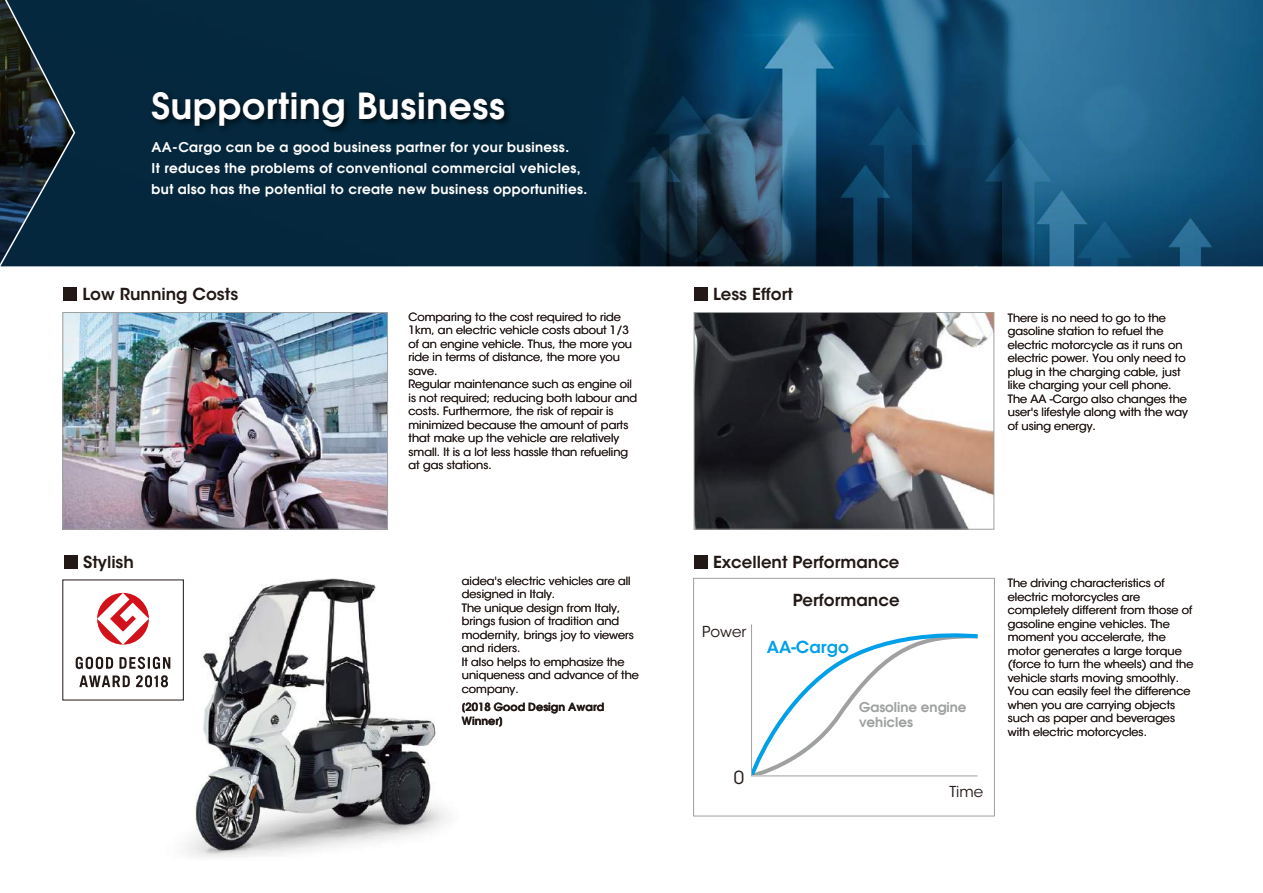
<style>
.page{position:relative;width:1263px;height:893px;background:#fff}
.page>*{position:absolute;margin:0;border:0;box-sizing:border-box;transform-origin:0 0}
.t1{font:600 36px "Avant Garde";letter-spacing:.02em;color:#fff}
.t2{font:18px "ITC Avant Garde Std";color:#221815}
.t3{font:600 16.5px "ITC Avant Garde Std";color:#221815}
.t4{font:600 16.5px "ITC Avant Garde Std";color:#00a0e9}
.t5{font:15px "ITC Avant Garde Std";color:#221815}
.t6{font:600 13.5px/21px "Avant Garde";letter-spacing:.03em;color:#fff}
.t7{font:600 13.5px/15px "Avant Garde";color:#9fa0a0}
.t8{font:11.25px/13.5px "ITC Avant Garde Std";color:#221815}
.t9{font:600 11.25px/13.5px "Avant Garde";color:#221815}
</style>
<div class="page">
<svg style="left:76px;top:0;width:1187px;height:266px;background:#103e5b"></svg>
<svg style="left:0;top:0;width:76px;height:267px;background:#152b38"></svg>
<img style="left:146px;top:82px;width:370px;height:57px">
<img style="left:65px;top:314px;width:321px;height:213px">
<div style="left:63px;top:312px;width:325px;height:217px;border:1px solid #9fa0a0"></div>
<img style="left:130px;top:578px;width:317px;height:279px">
<div style="left:63px;top:287px;width:14px;height:14px;background:#221815"></div>
<div style="left:694px;top:287px;width:13px;height:14px;background:#221815"></div>
<div style="left:694px;top:555px;width:13px;height:14px;background:#221815"></div>
<div style="left:64px;top:555px;width:14px;height:14px;background:#221815"></div>
<div style="left:63px;top:580px;width:120px;height:120px;background:#fff"></div>
<svg style="left:97px;top:593px;width:52px;height:52px"></svg>
<svg style="left:76px;top:657px;width:94px;height:30px"></svg>
<img style="left:696px;top:314px;width:296px;height:213px">
<div style="left:694px;top:312px;width:300px;height:217px;border:1px solid #9fa0a0"></div>
<div style="left:693px;top:578px;width:302px;height:238px;border:1px solid #9fa0a0"></div>
<svg style="left:751px;top:624px;width:227px;height:153px"></svg>
<h1 class="t1" style="left:151px;top:81px;width:355px">Supporting Business</h1>
<p class="t6" style="left:151px;top:136px;width:437px">AA-Cargo can be a good business partner for your business.<br>It reduces the problems of conventional commercial vehicles, but also has the potential to create new business opportunities.</p>
<h3 class="t3" style="left:82px;top:284px;width:157px">Low Running Costs</h3>
<h3 class="t3" style="left:713px;top:284px;width:82px">Less Effort</h3>
<p class="t8" style="left:408px;top:310px;width:230px">Comparing to the cost required to ride 1km, an electric vehicle costs about 1/3 of an engine vehicle. Thus, the more you ride in terms of distance, the more you save.<br>Regular maintenance such as engine oil is not required; reducing both labour and costs. Furthermore, the risk of repair is minimized because the amount of parts that make up the vehicle are relatively small. It is a lot less hassle than refueling at gas stations.</p>
<p class="t8" style="left:1008px;top:311px;width:182px">There is no need to go to the gasoline station to refuel the electric motorcycle as it runs on electric power. You only need to plug in the charging cable, just like charging your cell phone.<br>The AA -Cargo also changes the user's lifestyle along with the way of using energy.</p>
<h3 class="t3" style="left:83px;top:552px;width:52px">Stylish</h3>
<h3 class="t3" style="left:713px;top:552px;width:188px">Excellent Performance</h3>
<p class="t8" style="left:462px;top:574px;width:179px">aidea's electric vehicles are all designed in Italy.<br>The unique design from Italy, brings fusion of tradition and modernity, brings joy to viewers and riders.<br>It also helps to emphasize the uniqueness and advance of the company.</p>
<p class="t9" style="left:462px;top:700px;width:144px">[2018 Good Design Award<br>Winner]</p>
<h3 class="t5" style="left:702px;top:622px;width:46px">Power</h3>
<h2 class="t2" style="left:734px;top:766px;width:12px">0</h2>
<h3 class="t3" style="left:793px;top:590px;width:108px">Performance</h3>
<h3 class="t4" style="left:767px;top:637px;width:83px">AA-Cargo</h3>
<p class="t7" style="left:859px;top:699px;width:109px">Gasoline engine vehicles</p>
<h3 class="t5" style="left:949px;top:783px;width:35px">Time</h3>
<p class="t8" style="left:1008px;top:576px;width:187px">The driving characteristics of electric motorcycles are completely different from those of gasoline engine vehicles. The moment you accelerate, the motor generates a large torque (force to turn the wheels) and the vehicle starts moving smoothly.<br>You can easily feel the difference when you are carrying objects such as paper and beverages with electric motorcycles.</p>
</div>
